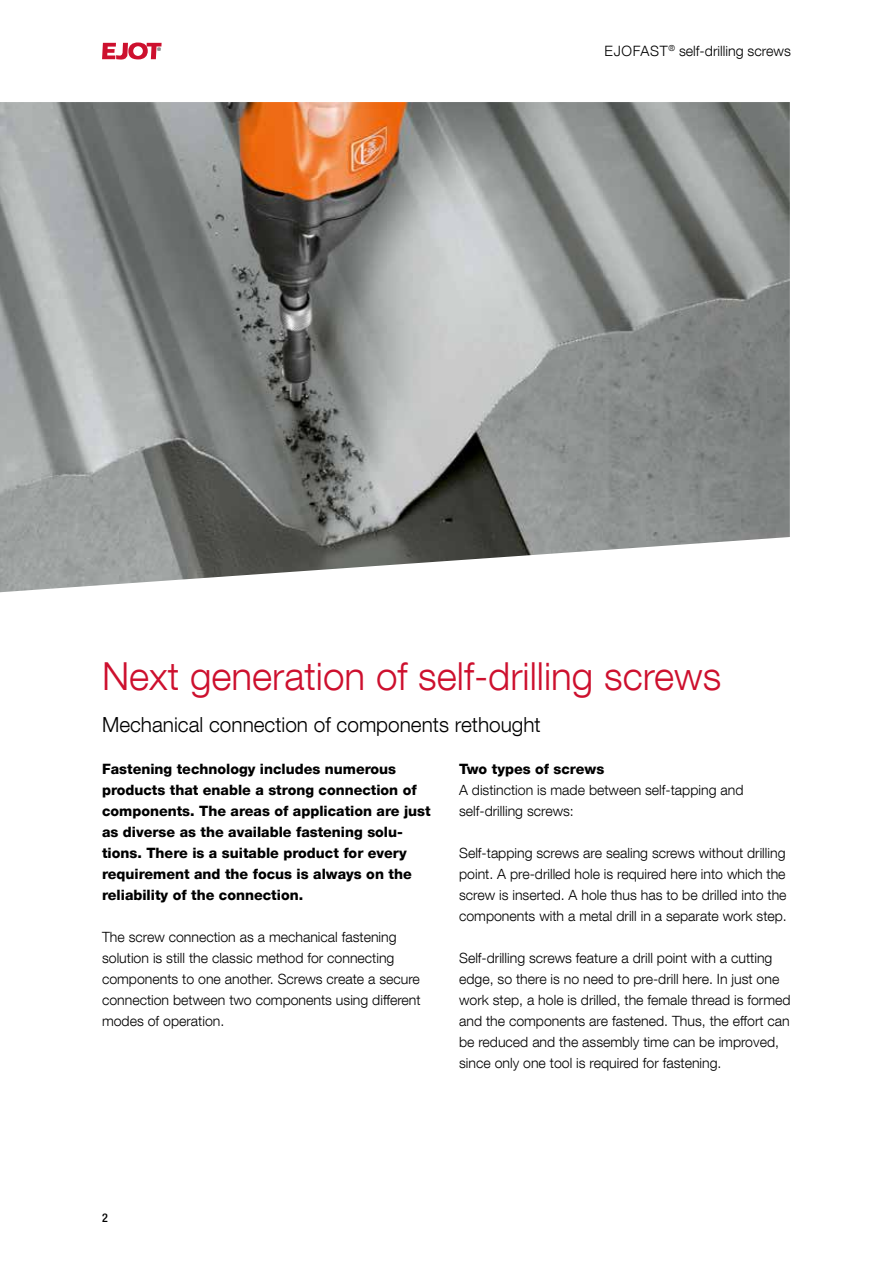
<style>
.page{position:relative;width:893px;height:1263px;background:#fff}
.page>*{position:absolute;margin:0;border:0;box-sizing:border-box;transform-origin:0 0}
.t1{font:300 38.55px "Helvetica Neue LT Com";color:#cd102e}
.t2{font:300 20.85px "Helvetica Neue LT Com";color:#000}
.t3{font:800 14.25px/21px "Helvetica Neue LT Com";color:#000}
.t4{font:300 14.25px "Helvetica Neue LT Com";color:#000}
.t5{font:300 14.1px/21px "Helvetica Neue LT Com";color:#000}
.t6{font:500 condensed 12px "Helvetica Neue LT Com";color:#000}
</style>
<div class="page">
<svg style="left:102px;top:42px;width:60px;height:18px"></svg>
<img style="left:0;top:102px;width:790px;height:490px">
<p class="t4" style="left:605px;top:42px;width:188px">EJOFAST<sup>®</sup> self-drilling screws</p>
<h1 class="t1" style="left:102px;top:653px;width:621px">Next generation of self-drilling screws</h1>
<h2 class="t2" style="left:102px;top:712px;width:440px">Mechanical connection of components rethought</h2>
<p class="t3" style="left:102px;top:758px;width:330px">Fastening technology includes numerous products that enable a strong connection of components. The areas of application are just as diverse as the available fastening solu&shy;tions. There is a suitable product for every requirement and the focus is always on the reliability of the connection.</p>
<p class="t5" style="left:102px;top:926px;width:320px">The screw connection as a mechanical fastening solution is still the classic method for connecting components to one another. Screws create a secure connection between two components using different modes of operation.</p>
<p class="t3" style="left:459px;top:758px;width:147px">Two types of screws</p>
<p class="t5" style="left:459px;top:779px;width:286px">A distinction is made between self-tapping and self-drilling screws:</p>
<p class="t5" style="left:459px;top:842px;width:329px;text-align:justify">Self-tapping screws are sealing screws without drilling point. A pre-drilled hole is required here into which the screw is inserted. A hole thus has to be drilled into the components with a metal drill in a separate work step.</p>
<p class="t5" style="left:459px;top:947px;width:333px">Self-drilling screws feature a drill point with a cutting edge, so there is no need to pre-drill here. In just one work step, a hole is drilled, the female thread is formed and the components are fastened. Thus, the effort can be reduced and the assembly time can be improved, since only one tool is required for fastening.</p>
<p class="t6" style="left:102px;top:1211px;width:7px">2</p>
</div>
